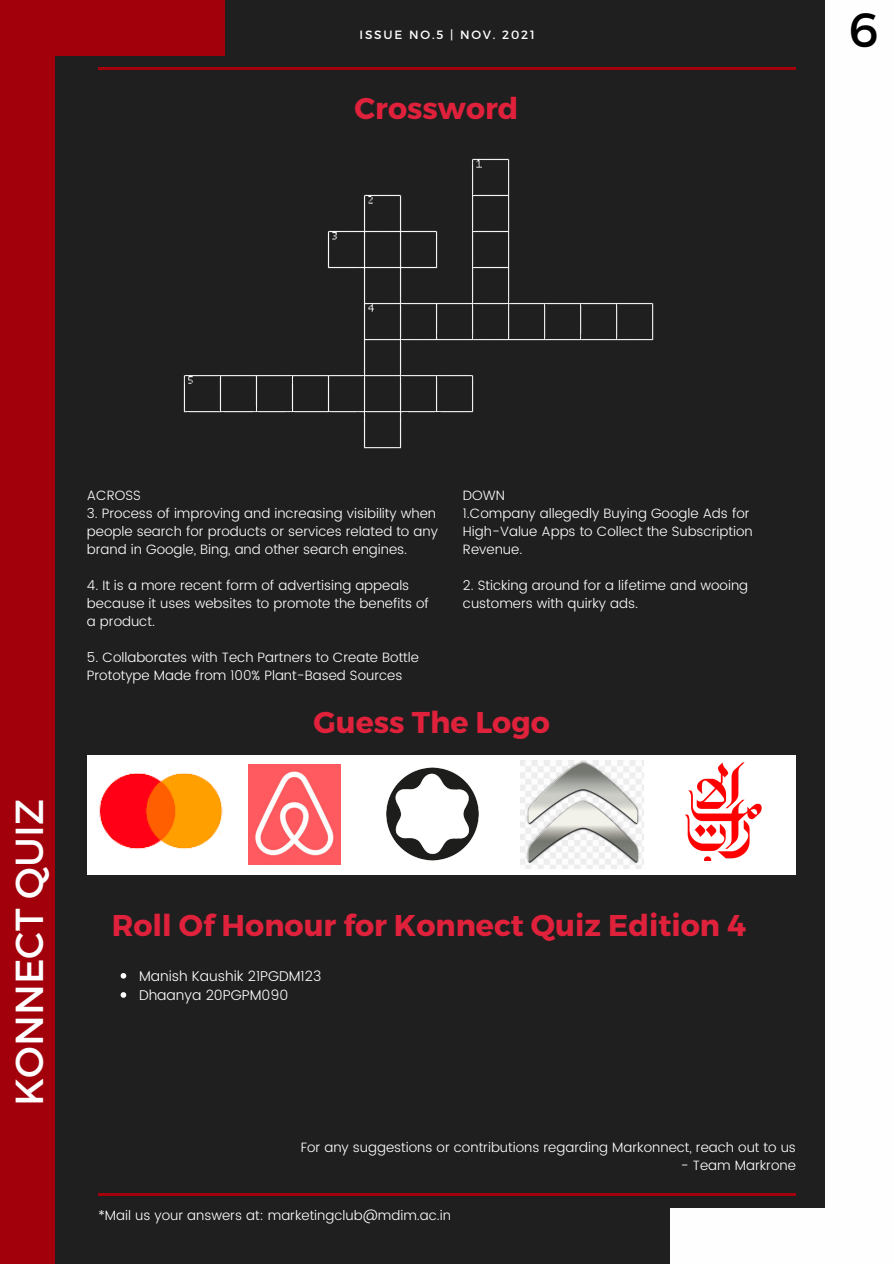
<style>
.page{position:relative;width:894px;height:1264px;background:#fff}
.page>*{position:absolute;margin:0;border:0;box-sizing:border-box;transform-origin:0 0}
.t1{font:48px "Montserrat";color:#000}
.t2{font:39px "Montserrat";color:#fefefe}
.t3{font:700 30px "Montserrat";color:#df213b}
.t4{font:300 14.1px "Poppins";color:#fff}
.t5{font:300 13.5px/18px "Poppins";color:#fff}
.t6{font:12px "Montserrat";letter-spacing:.15em;color:#fefefe}
</style>
<div class="page">
<div style="left:0;top:0;width:893px;height:1263px;background:#1f1f1f"></div>
<hr style="left:98px;top:67px;width:697px;height:3px;background:#a2000a">
<div style="left:825px;top:0;width:68px;height:1263px;background:#fefefe"></div>
<div style="left:0;top:0;width:55px;height:1263px;background:#a2000a"></div>
<hr style="left:98px;top:1193px;width:697px;height:2px;background:#a2000a">
<div style="left:0;top:0;width:225px;height:55px;background:#a2000a"></div>
<div style="left:670px;top:1208px;width:223px;height:55px;background:#fefefe"></div>
<div style="left:87px;top:754px;width:708px;height:120px;background:#fff"></div>
<img style="left:99px;top:773px;width:124px;height:76px">
<img style="left:248px;top:764px;width:92px;height:100px">
<img style="left:386px;top:767px;width:93px;height:94px">
<img style="left:521px;top:760px;width:122px;height:108px">
<img style="left:685px;top:762px;width:77px;height:98px">
<img style="left:183px;top:158px;width:471px;height:291px">
<svg style="left:121px;top:973px;width:5px;height:5px"></svg>
<svg style="left:121px;top:992px;width:5px;height:5px"></svg>
<p class="t6" style="left:359px;top:27px;width:177px">ISSUE NO.5 | NOV. 2021</p>
<p class="t3" style="left:354px;top:89px;width:165px">Crossword</p>
<p class="t1" style="left:848px;top:-2px;width:31px">6</p>
<p class="t2" style="left:4px;top:1105px;width:308px;rotate:-90deg">KONNECT QUIZ</p>
<p class="t5" style="left:87px;top:486px;width:55px">ACROSS</p>
<p class="t5" style="left:87px;top:504px;width:352px">3. Process of improving and increasing visibility when people search for products or services related to any brand in Google, Bing, and other search engines.</p>
<p class="t5" style="left:87px;top:576px;width:343px">4. It is a more recent form of advertising appeals because it uses websites to promote the benefits of a product.</p>
<p class="t5" style="left:87px;top:648px;width:333px">5. Collaborates with Tech Partners to Create Bottle<br>Prototype Made from 100% Plant-Based Sources</p>
<p class="t5" style="left:463px;top:486px;width:43px">DOWN</p>
<p class="t5" style="left:463px;top:504px;width:291px">1.Company allegedly Buying Google Ads for<br>High-Value Apps to Collect the Subscription<br>Revenue.</p>
<p class="t5" style="left:463px;top:576px;width:287px">2. Sticking around for a lifetime and wooing customers with quirky ads.</p>
<p class="t3" style="left:313px;top:702px;width:238px">Guess The Logo</p>
<p class="t3" style="left:112px;top:905px;width:635px">Roll Of Honour for Konnect Quiz Edition 4</p>
<p class="t4" style="left:139px;top:967px;width:184px">Manish Kaushik 21PGDM123</p>
<p class="t4" style="left:139px;top:986px;width:151px">Dhaanya 20PGPM090</p>
<p class="t5" style="left:301px;top:1137px;width:496px">For any suggestions or contributions regarding Markonnect, reach out to us</p>
<p class="t5" style="left:680px;top:1155px;width:116px">- Team Markrone</p>
<p class="t5" style="left:98px;top:1205px;width:354px">*Mail us your answers at: marketingclub@mdim.ac.in</p>
</div>
